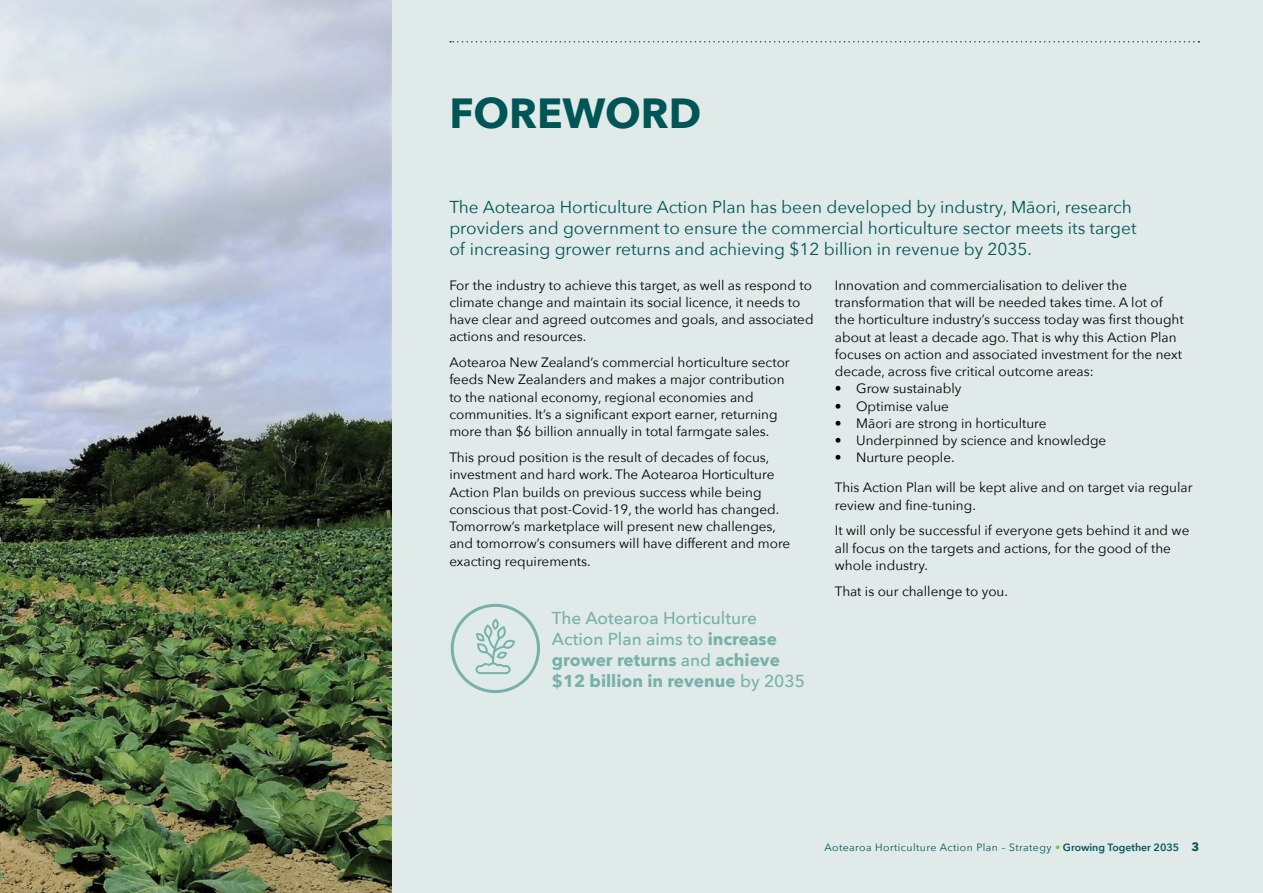
<style>
.page{position:relative;width:1263px;height:893px;background:#fff}
.page>*{position:absolute;margin:0;border:0;box-sizing:border-box;transform-origin:0 0}
.t1{font:700 42px "Avenir Next";color:#005556}
.t2{font:17.25px/21px "Avenir Next";color:#005556}
.t3{font:500 17.25px/21px "Avenir Next";color:#77b1aa}
.t4{font:13.5px/17.2px "Avenir Next";color:#000}
.t5{font:10.5px "Avenir Next";letter-spacing:.04em;color:#005556}
.s1{font-weight:700}
.s2{color:#80c342}
.s3{font-weight:600}
.s4{font-weight:700;font-size:12px}
</style>
<div class="page">
<div style="left:390px;top:0;width:873px;height:893px;background:#e0eae8"></div>
<img style="left:0;top:0;width:391px;height:893px">
<svg style="left:475px;top:618px;width:40px;height:56px"></svg>
<div style="left:451px;top:604px;width:89px;height:89px;border:3px solid #77b1aa;border-radius:50%"></div>
<svg style="left:450px;top:41px;width:749px;height:2px"></svg>
<h1 class="t1" style="left:449px;top:76px;width:253px">FOREWORD</h1>
<p class="t2" style="left:449px;top:196px;width:689px">The Aotearoa Horticulture Action Plan has been developed by industry, Māori, research providers and government to ensure the commercial horticulture sector meets its target of increasing grower returns and achieving $12 billion in revenue by 2035.</p>
<p class="t4" style="left:449px;top:276px;width:366px">For the industry to achieve this target, as well as respond to climate change and maintain its social licence, it needs to have clear and agreed outcomes and goals, and associated actions and resources.</p>
<p class="t4" style="left:449px;top:353px;width:342px">Aotearoa New Zealand’s commercial horticulture sector feeds New Zealanders and makes a major contribution to the national economy, regional economies and communities. It’s a significant export earner, returning more than $6 billion annually in total farmgate sales.</p>
<p class="t4" style="left:449px;top:448px;width:342px">This proud position is the result of decades of focus, investment and hard work. The Aotearoa Horticulture Action Plan builds on previous success while being conscious that post-Covid-19, the world has changed.<br>Tomorrow’s marketplace will present new challenges, and tomorrow’s consumers will have different and more exacting requirements.</p>
<p class="t4" style="left:835px;top:276px;width:350px">Innovation and commercialisation to deliver the transformation that will be needed takes time. A lot of the horticulture industry’s success today was first thought about at least a decade ago. That is why this Action Plan focuses on action and associated investment for the next decade, across five critical outcome areas:</p>
<p class="t4" style="left:835px;top:379px;width:128px">• Grow sustainably</p>
<p class="t4" style="left:835px;top:397px;width:116px">• Optimise value</p>
<p class="t4" style="left:835px;top:414px;width:213px">• Māori are strong in horticulture</p>
<p class="t4" style="left:835px;top:431px;width:273px">• Underpinned by science and knowledge</p>
<p class="t4" style="left:835px;top:448px;width:121px">• Nurture people.</p>
<p class="t4" style="left:835px;top:478px;width:359px">This Action Plan will be kept alive and on target via regular review and fine-tuning.</p>
<p class="t4" style="left:835px;top:521px;width:356px">It will only be successful if everyone gets behind it and we all focus on the targets and actions, for the good of the whole industry.</p>
<p class="t4" style="left:835px;top:582px;width:175px">That is our challenge to you.</p>
<p class="t3" style="left:552px;top:607px;width:255px">The Aotearoa Horticulture<br>Action Plan aims to <span class="s1">increase grower returns</span> and <span class="s1">achieve $12 billion in revenue</span> by 2035</p>
<p class="t5" style="left:824px;top:838px;width:376px">Aotearoa Horticulture Action Plan – Strategy <span class="s2">•</span> <span class="s3">Growing Together 2035</span> <span class="s4">3</span></p>
</div>
